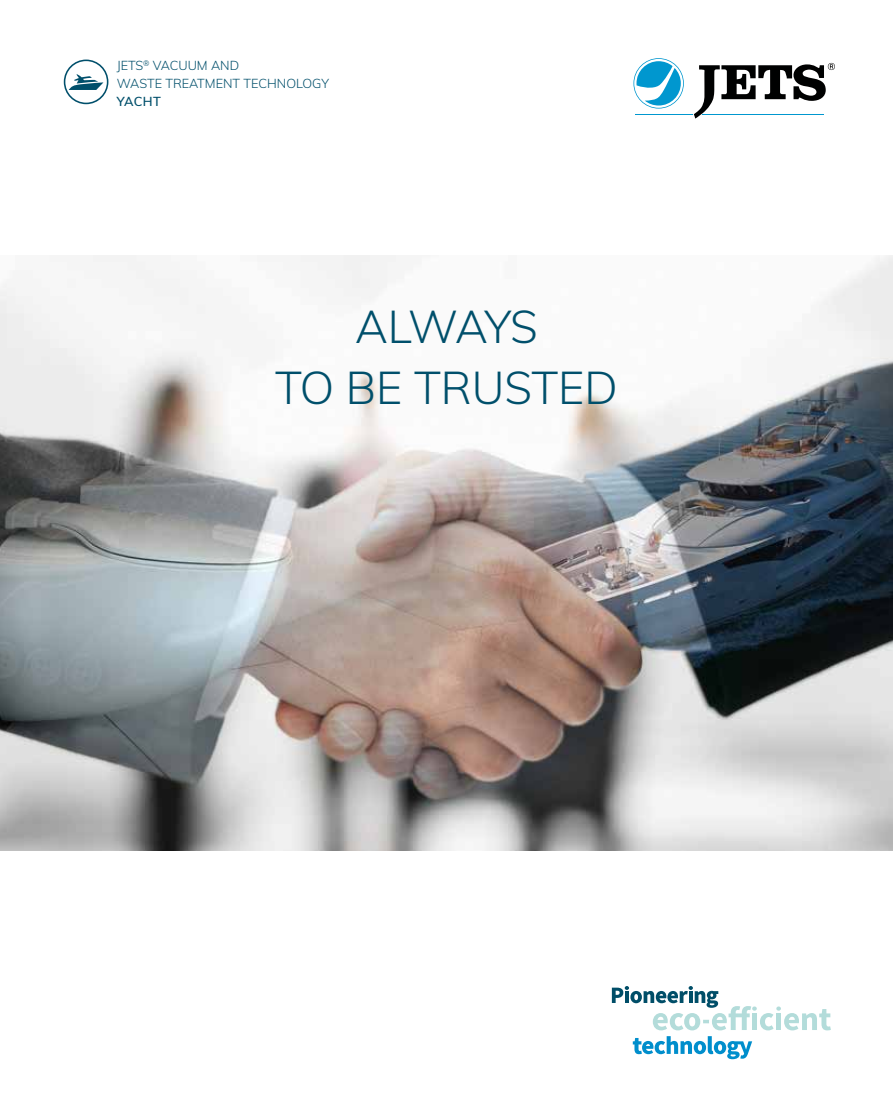
<style>
.page{position:relative;width:893px;height:1106px;background:#fff}
.page>*{position:absolute;margin:0;border:0;box-sizing:border-box;transform-origin:0 0}
.t1{font:300 45px/60.8px "Muli";color:#004f6b;text-align:center}
.t2{font:300 12.75px/18px "Muli";color:#004f6b}
.t3{font:600 12.75px "Muli";letter-spacing:.02em;color:#004f6b}
</style>
<div class="page">
<img style="left:0;top:255px;width:893px;height:595px">
<svg style="left:64px;top:60px;width:44px;height:44px"></svg>
<hr style="left:635px;top:114px;width:58px;height:1px;background:#0097cf">
<svg style="left:694px;top:63px;width:141px;height:56px"></svg>
<hr style="left:702px;top:114px;width:122px;height:1px;background:#0097cf">
<svg style="left:633px;top:58px;width:51px;height:51px"></svg>
<svg style="left:634px;top:59px;width:49px;height:49px"></svg>
<svg style="left:636px;top:61px;width:45px;height:44px"></svg>
<svg style="left:633px;top:1036px;width:119px;height:23px"></svg>
<svg style="left:612px;top:986px;width:219px;height:44px"></svg>
<p class="t2" style="left:117px;top:56px;width:214px">JETS<sup>®</sup> VACUUM AND<br>WASTE TREATMENT TECHNOLOGY</p>
<p class="t3" style="left:117px;top:92px;width:45px">YACHT</p>
<h1 class="t1" style="left:275px;top:294px;width:344px">ALWAYS<br>TO BE TRUSTED</h1>
</div>
